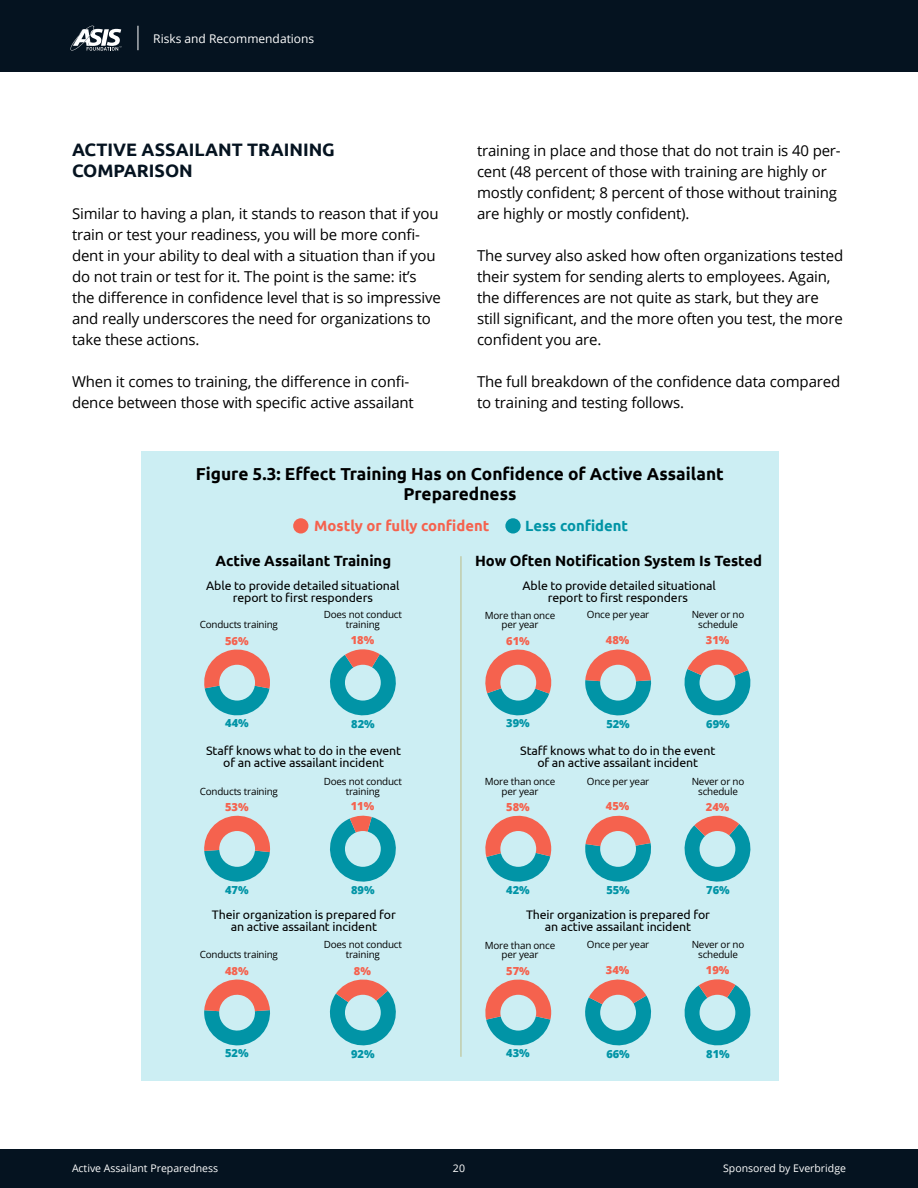
<style>
.page{position:relative;width:918px;height:1188px;background:#fff}
.page>*{position:absolute;margin:0;border:0;box-sizing:border-box;transform-origin:0 0}
.t1{font:700 18px/21px "Ubuntu";color:#051320}
.t2{font:700 17.25px/19.8px "Ubuntu";color:#000;text-align:center}
.t3{font:15px/21px "Open Sans";letter-spacing:-.01em;color:#000}
.t4{font:700 14.85px "Ubuntu";color:#000}
.t5{font:700 14.85px "Ubuntu";color:#f5624e}
.t6{font:700 14.85px "Ubuntu";color:#0194a6}
.t7{font:12.3px/12.3px "Ubuntu";letter-spacing:-.01em;color:#000;text-align:center}
.t8{font:12px "Open Sans";color:#fff}
.t9{font:800 11.1px "Open Sans";color:#0194a6}
.t10{font:800 11.1px "Open Sans";color:#f5624e}
.t11{font:10.5px "Open Sans";color:#fff}
.t12{font:9.9px/9.9px "Open Sans";letter-spacing:-.02em;color:#000;text-align:center}
</style>
<div class="page">
<div style="left:0;top:1149px;width:918px;height:39px;background:#051320"></div>
<div style="left:0;top:0;width:918px;height:72px;background:#051320"></div>
<svg style="left:70px;top:26px;width:51px;height:25px"></svg>
<svg style="left:138px;top:26px;width:1px;height:24px"></svg>
<div style="left:141px;top:452px;width:638px;height:630px;background:#cceef3"></div>
<hr style="left:460px;top:556px;width:1px;height:501px;background:#bdbd89">
<svg style="left:485px;top:649px;width:67px;height:67px"></svg>
<div style="left:500px;top:665px;width:36px;height:36px;background:#cceef3;border-radius:50%"></div>
<svg style="left:585px;top:649px;width:67px;height:67px"></svg>
<div style="left:600px;top:665px;width:36px;height:36px;background:#cceef3;border-radius:50%"></div>
<svg style="left:684px;top:649px;width:67px;height:67px"></svg>
<div style="left:700px;top:665px;width:35px;height:36px;background:#cceef3;border-radius:50%"></div>
<svg style="left:485px;top:815px;width:67px;height:67px"></svg>
<div style="left:500px;top:831px;width:36px;height:36px;background:#cceef3;border-radius:50%"></div>
<svg style="left:585px;top:815px;width:66px;height:67px"></svg>
<div style="left:600px;top:831px;width:36px;height:36px;background:#cceef3;border-radius:50%"></div>
<svg style="left:684px;top:815px;width:67px;height:67px"></svg>
<div style="left:700px;top:831px;width:35px;height:36px;background:#cceef3;border-radius:50%"></div>
<svg style="left:485px;top:979px;width:67px;height:67px"></svg>
<div style="left:500px;top:995px;width:36px;height:36px;background:#cceef3;border-radius:50%"></div>
<svg style="left:585px;top:979px;width:67px;height:67px"></svg>
<div style="left:600px;top:995px;width:36px;height:36px;background:#cceef3;border-radius:50%"></div>
<svg style="left:684px;top:979px;width:67px;height:67px"></svg>
<div style="left:700px;top:995px;width:35px;height:36px;background:#cceef3;border-radius:50%"></div>
<svg style="left:204px;top:649px;width:66px;height:67px"></svg>
<div style="left:219px;top:665px;width:36px;height:36px;background:#cceef3;border-radius:50%"></div>
<svg style="left:330px;top:649px;width:66px;height:67px"></svg>
<div style="left:345px;top:665px;width:36px;height:36px;background:#cceef3;border-radius:50%"></div>
<svg style="left:204px;top:815px;width:66px;height:67px"></svg>
<div style="left:219px;top:831px;width:36px;height:36px;background:#cceef3;border-radius:50%"></div>
<svg style="left:330px;top:815px;width:66px;height:67px"></svg>
<div style="left:345px;top:831px;width:36px;height:36px;background:#cceef3;border-radius:50%"></div>
<svg style="left:204px;top:979px;width:66px;height:67px"></svg>
<svg style="left:329px;top:979px;width:67px;height:67px"></svg>
<div style="left:345px;top:995px;width:36px;height:36px;background:#cceef3;border-radius:50%"></div>
<div style="left:293px;top:518px;width:15px;height:16px;background:#f5624e;border-radius:50%"></div>
<div style="left:505px;top:518px;width:16px;height:16px;background:#0194a6;border-radius:50%"></div>
<p class="t8" style="left:153px;top:31px;width:163px">Risks and Recommendations</p>
<p class="t1" style="left:72px;top:139px;width:264px">ACTIVE ASSAILANT TRAINING<br>COMPARISON</p>
<p class="t3" style="left:72px;top:203px;width:371px">Similar to having a plan, it stands to reason that if you train or test your readiness, you will be more confi&shy;dent in your ability to deal with a situation than if you do not train or test for it. The point is the same: it’s the difference in confidence level that is so impressive and really underscores the need for organizations to take these actions.</p>
<p class="t3" style="left:72px;top:371px;width:343px">When it comes to training, the difference in confi&shy;dence between those with specific active assailant</p>
<p class="t3" style="left:477px;top:140px;width:365px">training in place and those that do not train is 40 per&shy;cent (48 percent of those with training are highly or mostly confident; 8 percent of those without training are highly or mostly confident).</p>
<p class="t3" style="left:477px;top:245px;width:368px">The survey also asked how often organizations tested their system for sending alerts to employees. Again, the differences are not quite as stark, but they are still significant, and the more often you test, the more confident you are.</p>
<p class="t3" style="left:477px;top:371px;width:365px">The full breakdown of the confidence data compared to training and testing follows.</p>
<p class="t2" style="left:196px;top:464px;width:530px">Figure 5.3: Effect Training Has on Confidence of Active Assailant<br>Preparedness</p>
<p class="t5" style="left:314px;top:517px;width:177px">Mostly or fully confident</p>
<p class="t6" style="left:525px;top:517px;width:105px">Less confident</p>
<p class="t4" style="left:216px;top:552px;width:177px">Active Assailant Training</p>
<p class="t4" style="left:475px;top:552px;width:289px">How Often Notification System Is Tested</p>
<p class="t7" style="left:206px;top:579px;width:195px">Able to provide detailed situational report to first responders</p>
<p class="t12" style="left:324px;top:610px;width:80px">Does not conduct training</p>
<p class="t12" style="left:200px;top:619px;width:80px">Conducts training</p>
<p class="t7" style="left:523px;top:579px;width:195px">Able to provide detailed situational report to first responders</p>
<p class="t12" style="left:587px;top:610px;width:64px">Once per year</p>
<p class="t12" style="left:692px;top:610px;width:54px">Never or no schedule</p>
<p class="t12" style="left:485px;top:610px;width:72px">More than once per year</p>
<p class="t10" style="left:225px;top:632px;width:25px">56%</p>
<p class="t10" style="left:351px;top:632px;width:25px">18%</p>
<p class="t10" style="left:506px;top:632px;width:25px">61%</p>
<p class="t10" style="left:606px;top:632px;width:25px">48%</p>
<p class="t10" style="left:706px;top:632px;width:25px">31%</p>
<p class="t9" style="left:225px;top:715px;width:25px">44%</p>
<p class="t9" style="left:351px;top:715px;width:25px">82%</p>
<p class="t9" style="left:506px;top:715px;width:25px">39%</p>
<p class="t9" style="left:606px;top:715px;width:25px">52%</p>
<p class="t9" style="left:706px;top:715px;width:25px">69%</p>
<p class="t7" style="left:206px;top:744px;width:196px">Staff knows what to do in the event of an active assailant incident</p>
<p class="t12" style="left:324px;top:776px;width:80px">Does not conduct training</p>
<p class="t12" style="left:200px;top:786px;width:80px">Conducts training</p>
<p class="t7" style="left:520px;top:744px;width:196px">Staff knows what to do in the event of an active assailant incident</p>
<p class="t12" style="left:587px;top:776px;width:64px">Once per year</p>
<p class="t12" style="left:692px;top:776px;width:54px">Never or no schedule</p>
<p class="t12" style="left:485px;top:776px;width:72px">More than once per year</p>
<p class="t10" style="left:225px;top:799px;width:25px">53%</p>
<p class="t10" style="left:351px;top:798px;width:25px">11%</p>
<p class="t10" style="left:506px;top:799px;width:25px">58%</p>
<p class="t10" style="left:606px;top:798px;width:25px">45%</p>
<p class="t10" style="left:706px;top:798px;width:25px">24%</p>
<p class="t9" style="left:225px;top:881px;width:25px">47%</p>
<p class="t9" style="left:351px;top:881px;width:25px">89%</p>
<p class="t9" style="left:506px;top:881px;width:25px">42%</p>
<p class="t9" style="left:606px;top:881px;width:25px">55%</p>
<p class="t9" style="left:706px;top:881px;width:25px">76%</p>
<p class="t7" style="left:212px;top:908px;width:185px">Their organization is prepared for an active assailant incident</p>
<p class="t12" style="left:324px;top:940px;width:80px">Does not conduct training</p>
<p class="t12" style="left:200px;top:950px;width:80px">Conducts training</p>
<p class="t7" style="left:526px;top:908px;width:185px">Their organization is prepared for an active assailant incident</p>
<p class="t12" style="left:587px;top:940px;width:64px">Once per year</p>
<p class="t12" style="left:692px;top:940px;width:54px">Never or no schedule</p>
<p class="t12" style="left:485px;top:940px;width:72px">More than once per year</p>
<p class="t10" style="left:225px;top:962px;width:25px">48%</p>
<p class="t10" style="left:354px;top:962px;width:19px">8%</p>
<p class="t10" style="left:506px;top:962px;width:25px">57%</p>
<p class="t10" style="left:606px;top:962px;width:25px">34%</p>
<p class="t10" style="left:706px;top:962px;width:25px">19%</p>
<p class="t9" style="left:225px;top:1045px;width:25px">52%</p>
<p class="t9" style="left:351px;top:1045px;width:25px">92%</p>
<p class="t9" style="left:506px;top:1045px;width:25px">43%</p>
<p class="t9" style="left:606px;top:1045px;width:25px">66%</p>
<p class="t9" style="left:706px;top:1045px;width:25px">81%</p>
<p class="t11" style="left:72px;top:1161px;width:148px">Active Assailant Preparedness</p>
<p class="t11" style="left:723px;top:1161px;width:124px">Sponsored by Everbridge</p>
<p class="t11" style="left:453px;top:1161px;width:14px">20</p>
</div>
